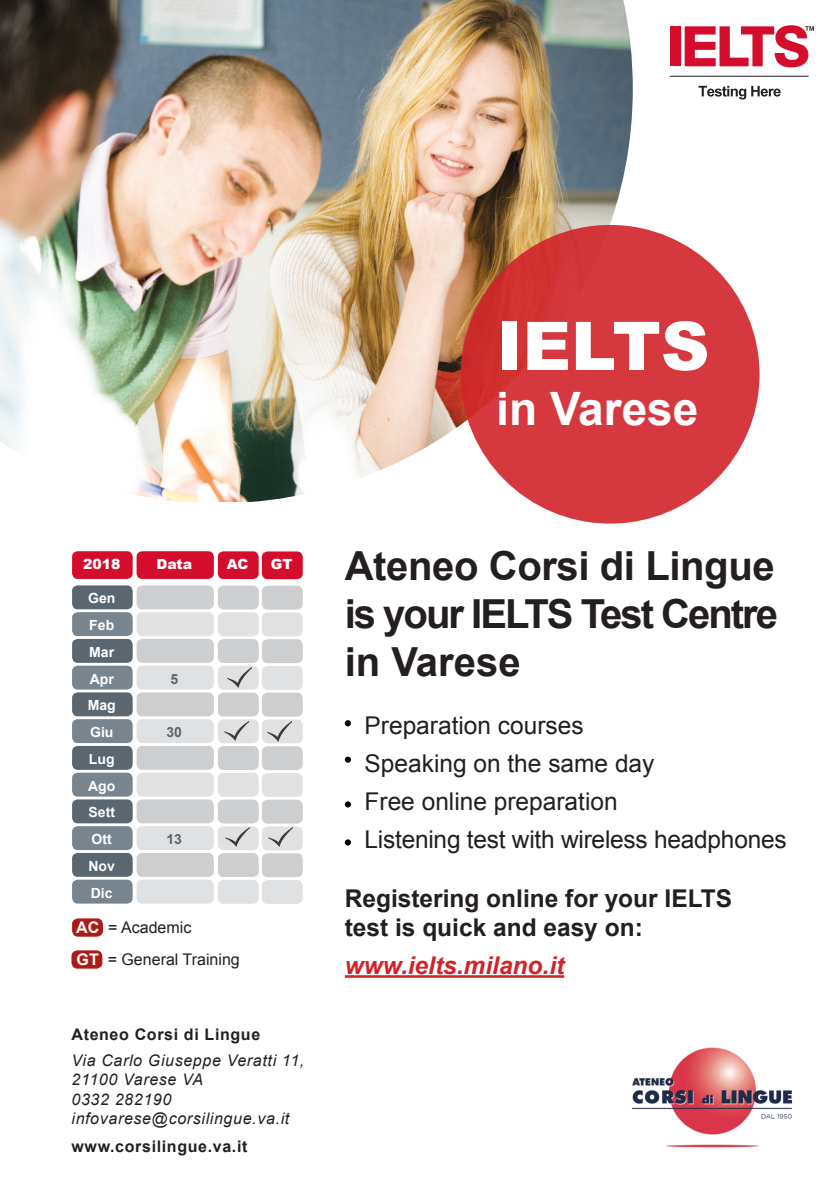
<style>
.page{position:relative;width:840px;height:1191px;background:#fff}
.page>*{position:absolute;margin:0;border:0;box-sizing:border-box;transform-origin:0 0}
.t1{font:900 67.2px "Arial";color:#fff}
.t2{font:700 46px "Arial";color:#fff}
.t3{font:700 40px/48px "Arial";letter-spacing:-.05em;color:#231f20}
.t4{font:700 40px "Arial";letter-spacing:-.01em;color:#231f20}
.t5{font:24.4px "Arial";color:#231f20}
.t6{font:700 24.4px "Arial";color:#231f20}
.t7{font:italic 700 24.4px "Arial";color:#d1232a}
.t8{font:italic 16px "Arial";letter-spacing:.04em;color:#231f20}
.t9{font:700 16px "Arial";letter-spacing:.04em;color:#231f20}
.t10{font:16px "Arial";color:#231f20}
.t11{font:700 14px "Arial";color:#fff}
.t12{font:900 14px "Arial";color:#fff}
.t13{font:700 14px "Arial";color:#5a6670}
.s1{font-weight:700;color:#fff}
</style>
<div class="page">
<img style="left:0;top:0;width:632px;height:502px">
<div style="left:460px;top:225px;width:299px;height:298px;background:linear-gradient(to right,#d13335,#d73b43);border-radius:50%"></div>
<hr style="left:344px;top:975px;width:220px;height:2px;background:#d1232a">
<div style="left:344px;top:720px;width:7px;height:6px;background:#000;border-radius:50%"></div>
<svg style="left:344px;top:756px;width:7px;height:6px"></svg>
<div style="left:344px;top:801px;width:7px;height:6px;background:#000;border-radius:50%"></div>
<div style="left:344px;top:839px;width:7px;height:6px;background:#000;border-radius:50%"></div>
<div style="left:669px;top:26px;width:11px;height:40px;background:#d30d2b"></div>
<svg style="left:684px;top:25px;width:129px;height:42px"></svg>
<hr style="left:669px;top:76px;width:139px;height:1px;background:#231f20">
<svg style="left:698px;top:86px;width:82px;height:13px"></svg>
<div style="left:72px;top:826px;width:61px;height:24px;background:#78858f;border-radius:6px"></div>
<div style="left:136px;top:826px;width:78px;height:24px;background:#e0e1e3;border-radius:6px"></div>
<div style="left:218px;top:826px;width:40px;height:24px;background:#e0e1e3;border-radius:6px"></div>
<div style="left:262px;top:826px;width:40px;height:24px;background:#e0e1e3;border-radius:6px"></div>
<div style="left:136px;top:551px;width:78px;height:28px;background:#d30d2b;border-radius:6px"></div>
<div style="left:218px;top:551px;width:40px;height:28px;background:#d30d2b;border-radius:6px"></div>
<div style="left:262px;top:551px;width:40px;height:28px;background:#d30d2b;border-radius:6px"></div>
<div style="left:72px;top:551px;width:61px;height:28px;background:#d30d2b;border-radius:6px"></div>
<div style="left:72px;top:585px;width:61px;height:24px;background:#5a6670;border-radius:6px"></div>
<div style="left:136px;top:585px;width:78px;height:24px;background:#cdced0;border-radius:6px"></div>
<div style="left:218px;top:585px;width:40px;height:24px;background:#cdced0;border-radius:6px"></div>
<div style="left:262px;top:586px;width:40px;height:23px;background:#cdced0;border-radius:6px"></div>
<div style="left:72px;top:665px;width:61px;height:24px;background:#78858f;border-radius:6px"></div>
<div style="left:136px;top:665px;width:78px;height:24px;background:#e0e1e3;border-radius:6px"></div>
<div style="left:218px;top:666px;width:40px;height:23px;background:#e0e1e3;border-radius:6px"></div>
<div style="left:262px;top:666px;width:40px;height:24px;background:#e0e1e3;border-radius:6px"></div>
<div style="left:72px;top:853px;width:61px;height:24px;background:#5a6670;border-radius:6px"></div>
<div style="left:136px;top:853px;width:78px;height:24px;background:#cdced0;border-radius:6px"></div>
<div style="left:218px;top:853px;width:40px;height:24px;background:#cdced0;border-radius:6px"></div>
<div style="left:262px;top:853px;width:40px;height:24px;background:#cdced0;border-radius:6px"></div>
<div style="left:72px;top:612px;width:61px;height:24px;background:#78858f;border-radius:6px"></div>
<div style="left:136px;top:612px;width:78px;height:24px;background:#e0e1e3;border-radius:6px"></div>
<div style="left:218px;top:612px;width:40px;height:24px;background:#e0e1e3;border-radius:6px"></div>
<div style="left:262px;top:612px;width:40px;height:24px;background:#e0e1e3;border-radius:6px"></div>
<div style="left:72px;top:692px;width:61px;height:24px;background:#5a6670;border-radius:6px"></div>
<div style="left:136px;top:692px;width:78px;height:24px;background:#cdced0;border-radius:6px"></div>
<div style="left:218px;top:692px;width:40px;height:24px;background:#cdced0;border-radius:6px"></div>
<div style="left:262px;top:692px;width:40px;height:24px;background:#cdced0;border-radius:6px"></div>
<div style="left:72px;top:879px;width:61px;height:24px;background:#78858f;border-radius:6px"></div>
<div style="left:136px;top:879px;width:78px;height:24px;background:#e0e1e3;border-radius:6px"></div>
<div style="left:218px;top:880px;width:40px;height:23px;background:#e0e1e3;border-radius:6px"></div>
<div style="left:262px;top:880px;width:40px;height:24px;background:#e0e1e3;border-radius:6px"></div>
<div style="left:72px;top:639px;width:61px;height:24px;background:#5a6670;border-radius:6px"></div>
<div style="left:136px;top:639px;width:78px;height:24px;background:#cdced0;border-radius:6px"></div>
<div style="left:218px;top:639px;width:40px;height:24px;background:#cdced0;border-radius:6px"></div>
<div style="left:262px;top:639px;width:40px;height:24px;background:#cdced0;border-radius:6px"></div>
<div style="left:72px;top:719px;width:61px;height:24px;background:#78858f;border-radius:6px"></div>
<div style="left:136px;top:719px;width:78px;height:24px;background:#e0e1e3;border-radius:6px"></div>
<div style="left:218px;top:719px;width:40px;height:24px;background:#e0e1e3;border-radius:6px"></div>
<div style="left:262px;top:719px;width:40px;height:24px;background:#e0e1e3;border-radius:6px"></div>
<div style="left:72px;top:772px;width:61px;height:24px;background:#78858f;border-radius:6px"></div>
<div style="left:136px;top:772px;width:78px;height:24px;background:#e0e1e3;border-radius:6px"></div>
<div style="left:218px;top:773px;width:40px;height:23px;background:#e0e1e3;border-radius:6px"></div>
<div style="left:262px;top:773px;width:40px;height:24px;background:#e0e1e3;border-radius:6px"></div>
<div style="left:72px;top:746px;width:61px;height:24px;background:#5a6670;border-radius:6px"></div>
<div style="left:136px;top:746px;width:78px;height:24px;background:#cdced0;border-radius:6px"></div>
<div style="left:218px;top:746px;width:40px;height:24px;background:#cdced0;border-radius:6px"></div>
<div style="left:262px;top:746px;width:40px;height:24px;background:#cdced0;border-radius:6px"></div>
<div style="left:72px;top:799px;width:61px;height:24px;background:#5a6670;border-radius:6px"></div>
<div style="left:136px;top:799px;width:78px;height:24px;background:#cdced0;border-radius:6px"></div>
<div style="left:218px;top:799px;width:40px;height:24px;background:#cdced0;border-radius:6px"></div>
<div style="left:262px;top:799px;width:40px;height:24px;background:#cdced0;border-radius:6px"></div>
<img style="left:227px;top:668px;width:24px;height:19px">
<img style="left:267px;top:722px;width:24px;height:19px">
<img style="left:268px;top:827px;width:24px;height:19px">
<img style="left:225px;top:721px;width:24px;height:20px">
<img style="left:225px;top:827px;width:24px;height:19px">
<div style="left:71px;top:950px;width:31px;height:18px;background:#ac1b16;border-radius:6px"></div>
<div style="left:72px;top:918px;width:31px;height:18px;background:#ac1b16;border-radius:6px"></div>
<img style="left:632px;top:1047px;width:161px;height:101px">
<p class="t1" style="left:496px;top:297px;width:214px">IELTS</p>
<p class="t2" style="left:496px;top:379px;width:203px">in Varese</p>
<p class="t12" style="left:83px;top:554px;width:39px">2018</p>
<p class="t12" style="left:156px;top:554px;width:37px">Data</p>
<p class="t12" style="left:227px;top:554px;width:23px">AC</p>
<p class="t12" style="left:270px;top:554px;width:23px">GT</p>
<p class="t11" style="left:88px;top:589px;width:29px">Gen</p>
<p class="t11" style="left:89px;top:616px;width:26px">Feb</p>
<p class="t11" style="left:89px;top:642px;width:26px">Mar</p>
<p class="t11" style="left:90px;top:669px;width:26px">Apr</p>
<p class="t13" style="left:170px;top:669px;width:9px">5</p>
<p class="t11" style="left:88px;top:696px;width:29px">Mag</p>
<p class="t11" style="left:90px;top:723px;width:25px">Giu</p>
<p class="t13" style="left:166px;top:723px;width:17px">30</p>
<p class="t11" style="left:89px;top:749px;width:27px">Lug</p>
<p class="t11" style="left:88px;top:776px;width:29px">Ago</p>
<p class="t11" style="left:88px;top:803px;width:28px">Sett</p>
<p class="t11" style="left:92px;top:830px;width:22px">Ott</p>
<p class="t13" style="left:166px;top:830px;width:17px">13</p>
<p class="t11" style="left:88px;top:856px;width:28px">Nov</p>
<p class="t11" style="left:91px;top:883px;width:23px">Dic</p>
<p class="t10" style="left:76px;top:916px;width:117px"><span class="s1">AC</span> = Academic</p>
<p class="t10" style="left:76px;top:948px;width:165px"><span class="s1">GT</span> = General Training</p>
<p class="t9" style="left:71px;top:1024px;width:190px">Ateneo Corsi di Lingue</p>
<p class="t8" style="left:71px;top:1050px;width:234px">Via Carlo Giuseppe Veratti 11,</p>
<p class="t8" style="left:71px;top:1069px;width:133px">21100 Varese VA</p>
<p class="t8" style="left:71px;top:1088px;width:101px">0332 282190</p>
<p class="t8" style="left:71px;top:1107px;width:219px">infovarese@corsilingue.va.it</p>
<p class="t9" style="left:71px;top:1135px;width:177px">www.corsilingue.va.it</p>
<p class="t4" style="left:344px;top:540px;width:431px">Ateneo Corsi di Lingue</p>
<p class="t3" style="left:344px;top:591px;width:434px">is your IELTS Test Centre in Varese</p>
<p class="t5" style="left:364px;top:709px;width:220px">Preparation courses</p>
<p class="t5" style="left:364px;top:747px;width:291px">Speaking on the same day</p>
<p class="t5" style="left:364px;top:785px;width:254px">Free online preparation</p>
<p class="t5" style="left:364px;top:823px;width:423px">Listening test with wireless headphones</p>
<p class="t6" style="left:344px;top:882px;width:388px">Registering online for your IELTS</p>
<p class="t6" style="left:344px;top:911px;width:299px">test is quick and easy on:</p>
<p class="t7" style="left:344px;top:949px;width:221px">www.ielts.milano.it</p>
</div>
